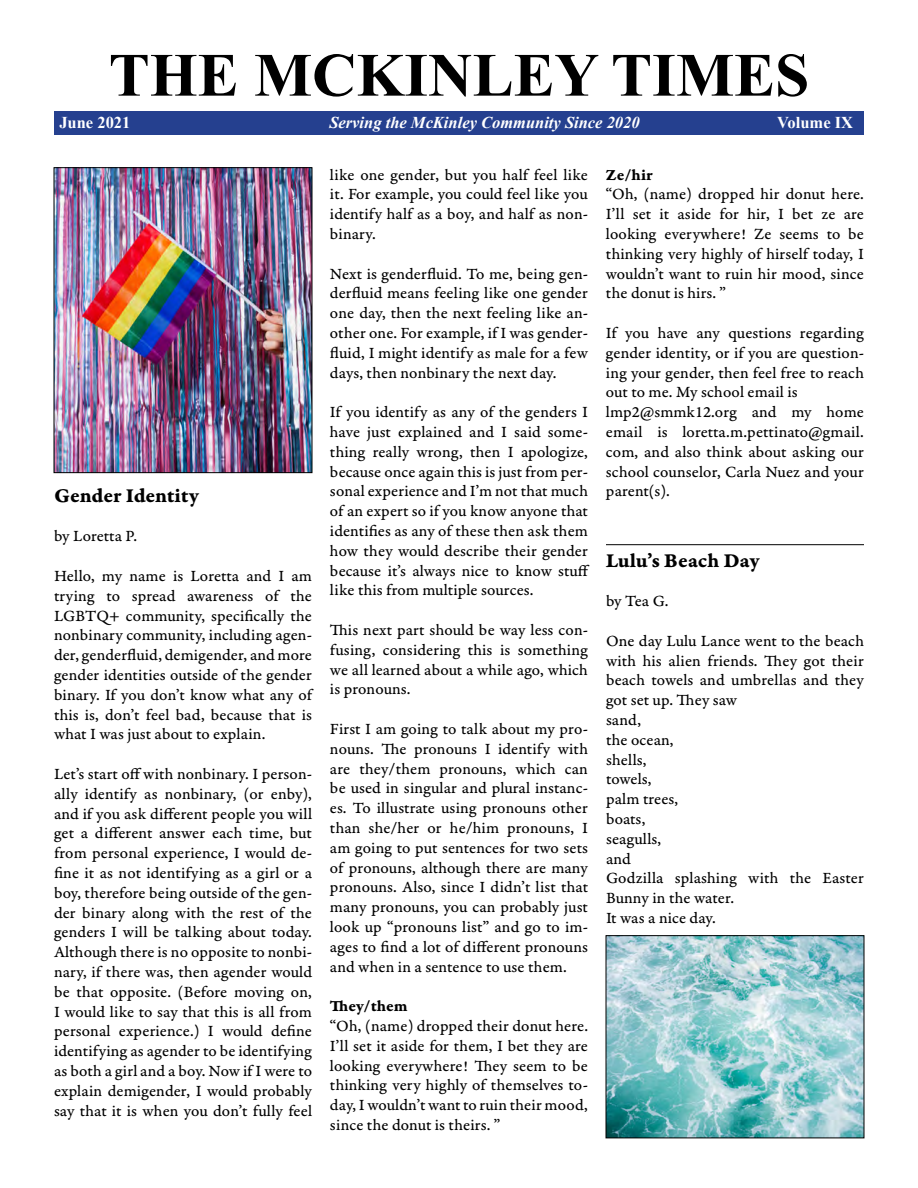
<style>
.page{position:relative;width:918px;height:1188px;background:#fff}
.page>*{position:absolute;margin:0;border:0;box-sizing:border-box;transform-origin:0 0}
.t1{font:700 61.5px "Times New Roman";color:#000}
.t2{font:21px "Garamond Premr Pro Bd Capt";letter-spacing:-.005em;color:#000}
.t3{font:16.5px/19.8px "Garamond Premr Pro Capt";letter-spacing:.005em;color:#000;text-align:justify}
.t4{font:italic 700 16.5px "Times New Roman";color:#fff}
.t5{font:700 16.5px "Times New Roman";color:#fff}
.t6{font:16.5px "Garamond Premr Pro Bd Capt";color:#000}
</style>
<div class="page">
<hr style="left:606px;top:544px;width:258px;height:1px;background:#000">
<div style="left:54px;top:111px;width:810px;height:24px;background:#25408f"></div>
<img style="left:56px;top:169px;width:254px;height:302px">
<div style="left:54px;top:167px;width:258px;height:306px;border:1px solid #000"></div>
<img style="left:608px;top:937px;width:254px;height:199px">
<div style="left:606px;top:935px;width:258px;height:203px;border:1px solid #000"></div>
<p class="t1" style="left:109px;top:33px;width:702px">THE MCKINLEY TIMES</p>
<p class="t5" style="left:59px;top:111px;width:73px">June 2021</p>
<p class="t4" style="left:329px;top:111px;width:312px">Serving the McKinley Community Since 2020</p>
<p class="t5" style="left:777px;top:111px;width:77px">Volume IX</p>
<h3 class="t2" style="left:54px;top:482px;width:146px">Gender Identity</h3>
<p class="t3" style="left:54px;top:527px;width:85px">by Loretta P.</p>
<p class="t3" style="left:54px;top:566px;width:261px">Hello, my name is Loretta and I am trying to spread awareness of the LGBTQ+ community, specifcally the nonbinary community, including agen&shy;der, genderfuid, demigender, and more gender identities outside of the gender binary. If you don’t know what any of this is, don’t feel bad, because that is what I was just about to explain.</p>
<p class="t3" style="left:54px;top:764px;width:260px">Let’s start of with nonbinary. I person&shy;ally identify as nonbinary, (or enby), and if you ask diferent people you will get a diferent answer each time, but from personal experience, I would de&shy;fne it as not identifying as a girl or a boy, therefore being outside of the gen&shy;der binary along with the rest of the genders I will be talking about today.<br>Although there is no opposite to nonbi&shy;nary, if there was, then agender would be that opposite. (Before moving on, I would like to say that this is all from personal experience.) I would defne identifying as agender to be identifying as both a girl and a boy. Now if I were to explain demigender, I would probably say that it is when you don’t fully feel</p>
<p class="t3" style="left:330px;top:165px;width:260px">like one gender, but you half feel like it. For example, you could feel like you identify half as a boy, and half as non&shy;binary.</p>
<p class="t3" style="left:330px;top:264px;width:260px">Next is genderfuid. To me, being gen&shy;derfuid means feeling like one gender one day, then the next feeling like an&shy;other one. For example, if I was gender&shy;fuid, I might identify as male for a few days, then nonbinary the next day.</p>
<p class="t3" style="left:330px;top:403px;width:260px">If you identify as any of the genders I have just explained and I said some&shy;thing really wrong, then I apologize, because once again this is just from per&shy;sonal experience and I’m not that much of an expert so if you know anyone that identifes as any of these then ask them how they would describe their gender because it’s always nice to know stuf like this from multiple sources.</p>
<p class="t3" style="left:330px;top:620px;width:260px">Tis next part should be way less con&shy;fusing, considering this is something we all learned about a while ago, which is pronouns.</p>
<p class="t3" style="left:330px;top:719px;width:260px">First I am going to talk about my pro&shy;nouns. Te pronouns I identify with are they/them pronouns, which can be used in singular and plural instanc&shy;es. To illustrate using pronouns other than she/her or he/him pronouns, I am going to put sentences for two sets of pronouns, although there are many pronouns. Also, since I didn’t list that many pronouns, you can probably just look up “pronouns list” and go to im&shy;ages to fnd a lot of diferent pronouns and when in a sentence to use them.</p>
<p class="t6" style="left:330px;top:996px;width:79px">Tey/them</p>
<p class="t3" style="left:330px;top:1016px;width:260px">“Oh, (name) dropped their donut here.<br>I’ll set it aside for them, I bet they are looking everywhere! Tey seem to be thinking very highly of themselves to&shy;day, I wouldn’t want to ruin their mood, since the donut is theirs. ”</p>
<p class="t6" style="left:606px;top:164px;width:48px">Ze/hir</p>
<p class="t3" style="left:606px;top:185px;width:260px">“Oh, (name) dropped hir donut here.<br>I’ll set it aside for hir, I bet ze are looking everywhere! Ze seems to be thinking very highly of hirself today, I wouldn’t want to ruin hir mood, since the donut is hirs. ”</p>
<p class="t3" style="left:606px;top:323px;width:260px;text-align:left">If you have any questions regarding gender identity, or if you are question&shy;ing your gender, then feel free to reach out to me. My school email is lmp2@smmk12.org and my home email is loretta.m.pettinato@gmail. com, and also think about asking our school counselor, Carla Nuez and your parent(s).</p>
<h3 class="t2" style="left:606px;top:547px;width:155px">Lulu’s Beach Day</h3>
<p class="t3" style="left:606px;top:592px;width:64px">by Tea G.</p>
<p class="t3" style="left:606px;top:631px;width:260px;text-align:left">One day Lulu Lance went to the beach with his alien friends. Tey got their beach towels and umbrellas and they got set up. Tey saw<br>sand,<br>the ocean,<br>shells,<br>towels,<br>palm trees,<br>boats,<br>seagulls,<br>and<br>Godzilla splashing with the Easter<br>Bunny in the water.<br>It was a nice day.</p>
</div>
